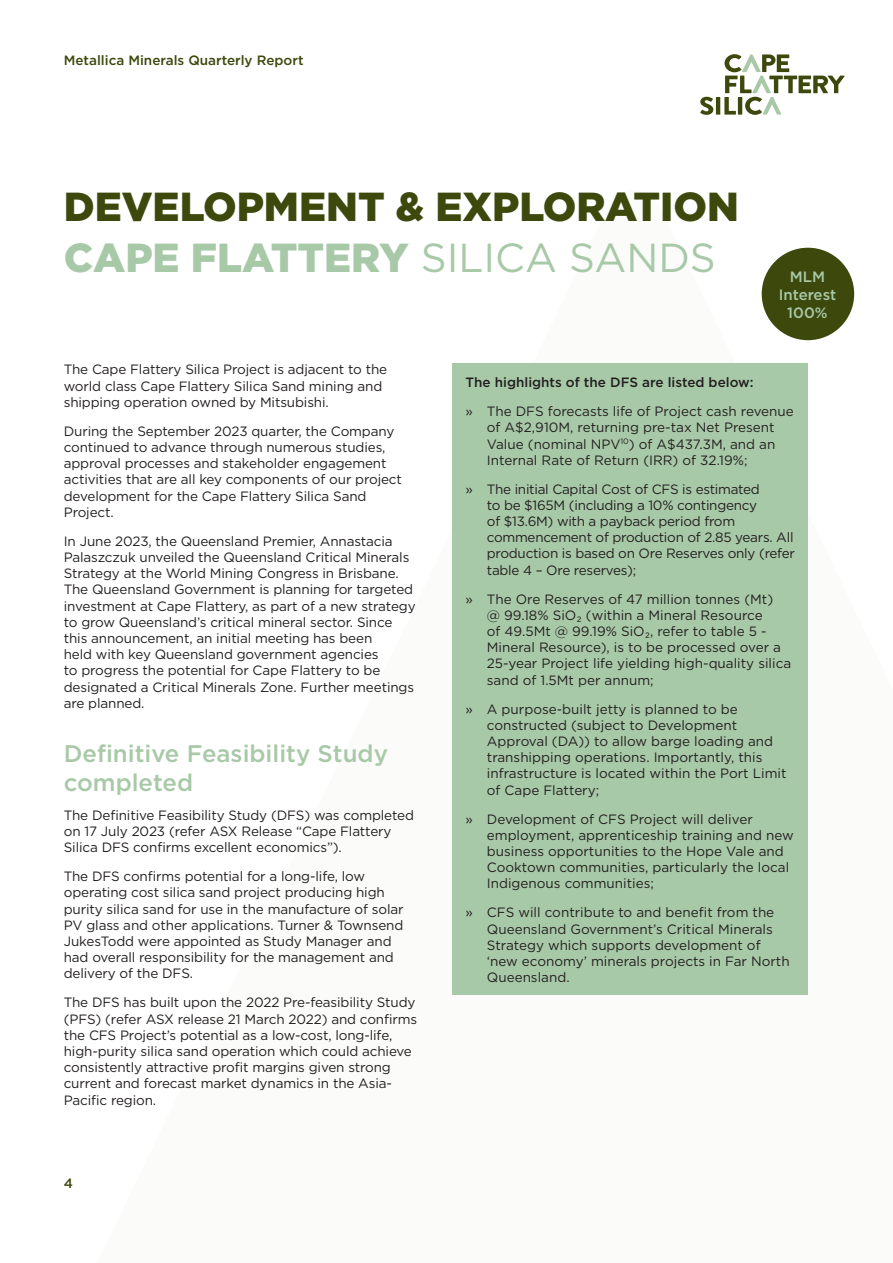
<style>
.page{position:relative;width:893px;height:1263px;background:#fff}
.page>*{position:absolute;margin:0;border:0;box-sizing:border-box;transform-origin:0 0}
.t1{font:900 40.5px/51.8px "Gotham";color:#3d480d}
.t2{font:500 24px/28.8px "Gotham";color:#a8c9a7}
.t3{font:500 15px/18px "Gotham";color:#a8c9a7;text-align:center}
.t4{font:13.5px/16.2px "Gotham";letter-spacing:-.01em;color:#231f20}
.t5{font:500 13.5px "Gotham";color:#231f20}
.t6{font:500 13.5px "Gotham";color:#3d480d}
.s1{color:#a8c9a7}
.s2{font-weight:400;color:#a8c9a7}
</style>
<div class="page">
<div style="left:453px;top:364px;width:355px;height:631px;background:#a8c9a7"></div>
<div style="left:762px;top:248px;width:92px;height:92px;background:#3d480d;border-radius:50%"></div>
<svg style="left:700px;top:97px;width:13px;height:18px"></svg>
<hr style="left:716px;top:97px;width:4px;height:18px;background:#3d480d">
<svg style="left:724px;top:54px;width:121px;height:61px"></svg>
<p class="t6" style="left:64px;top:51px;width:241px">Metallica Minerals Quarterly Report</p>
<h1 class="t1" style="left:64px;top:180px;width:677px">DEVELOPMENT &amp; EXPLORATION<br><span class="s1">CAPE FLATTERY</span> <span class="s2">SILICA SANDS</span></h1>
<p class="t3" style="left:779px;top:267px;width:59px">MLM<br>Interest<br>100%</p>
<p class="t4" style="left:64px;top:361px;width:325px">The Cape Flattery Silica Project is adjacent to the world class Cape Flattery Silica Sand mining and shipping operation owned by Mitsubishi.</p>
<p class="t4" style="left:64px;top:423px;width:340px">During the September 2023 quarter, the Company continued to advance through numerous studies, approval processes and stakeholder engagement activities that are all key components of our project development for the Cape Flattery Silica Sand Project.</p>
<p class="t4" style="left:64px;top:532px;width:353px">In June 2023, the Queensland Premier, Annastacia Palaszczuk unveiled the Queensland Critical Minerals Strategy at the World Mining Congress in Brisbane.<br>The Queensland Government is planning for targeted investment at Cape Flattery, as part of a new strategy to grow Queensland’s critical mineral sector. Since this announcement, an initial meeting has been<br>held with key Queensland government agencies<br>to progress the potential for Cape Flattery to be designated a Critical Minerals Zone. Further meetings are planned.</p>
<h2 class="t2" style="left:64px;top:739px;width:326px">Definitive Feasibility Study completed</h2>
<p class="t4" style="left:64px;top:807px;width:352px">The Definitive Feasibility Study (DFS) was completed on 17 July 2023 (refer ASX Release “Cape Flattery<br>Silica DFS confirms excellent economics”).</p>
<p class="t4" style="left:64px;top:868px;width:341px">The DFS confirms potential for a long-life, low operating cost silica sand project producing high purity silica sand for use in the manufacture of solar PV glass and other applications. Turner &amp; Townsend JukesTodd were appointed as Study Manager and had overall responsibility for the management and delivery of the DFS.</p>
<p class="t4" style="left:64px;top:994px;width:355px">The DFS has built upon the 2022 Pre-feasibility Study (PFS) (refer ASX release 21 March 2022) and confirms the CFS Project’s potential as a low-cost, long-life, high-purity silica sand operation which could achieve consistently attractive profit margins given strong current and forecast market dynamics in the Asia-Pacific region.</p>
<p class="t6" style="left:64px;top:1174px;width:11px">4</p>
<p class="t5" style="left:466px;top:373px;width:289px">The highlights of the DFS are listed below:</p>
<p class="t4" style="left:487px;top:403px;width:308px;text-indent:-21px">» The DFS forecasts life of Project cash revenue of A$2,910M, returning pre-tax Net Present Value (nominal NPV<sup>10</sup>) of A$437.3M, and an Internal Rate of Return (IRR) of 32.19%;</p>
<p class="t4" style="left:487px;top:480px;width:310px;text-indent:-21px">» The initial Capital Cost of CFS is estimated<br>to be $165M (including a 10% contingency<br>of $13.6M) with a payback period from commencement of production of 2.85 years. All production is based on Ore Reserves only (refer table 4 – Ore reserves);</p>
<p class="t4" style="left:487px;top:590px;width:306px;text-indent:-21px">» The Ore Reserves of 47 million tonnes (Mt)<br>@ 99.18% SiO₂ (within a Mineral Resource<br>of 49.5Mt @ 99.19% SiO₂, refer to table 5 - Mineral Resource), is to be processed over a 25-year Project life yielding high-quality silica sand of 1.5Mt per annum;</p>
<p class="t4" style="left:487px;top:700px;width:301px;text-indent:-21px">» A purpose-built jetty is planned to be constructed (subject to Development Approval (DA)) to allow barge loading and transhipping operations. Importantly, this infrastructure is located within the Port Limit of Cape Flattery;</p>
<p class="t4" style="left:487px;top:810px;width:308px;text-indent:-21px">» Development of CFS Project will deliver employment, apprenticeship training and new business opportunities to the Hope Vale and Cooktown communities, particularly the local Indigenous communities;</p>
<p class="t4" style="left:487px;top:904px;width:304px;text-indent:-21px">» CFS will contribute to and benefit from the Queensland Government’s Critical Minerals Strategy which supports development of ‘new economy’ minerals projects in Far North Queensland.</p>
</div>
